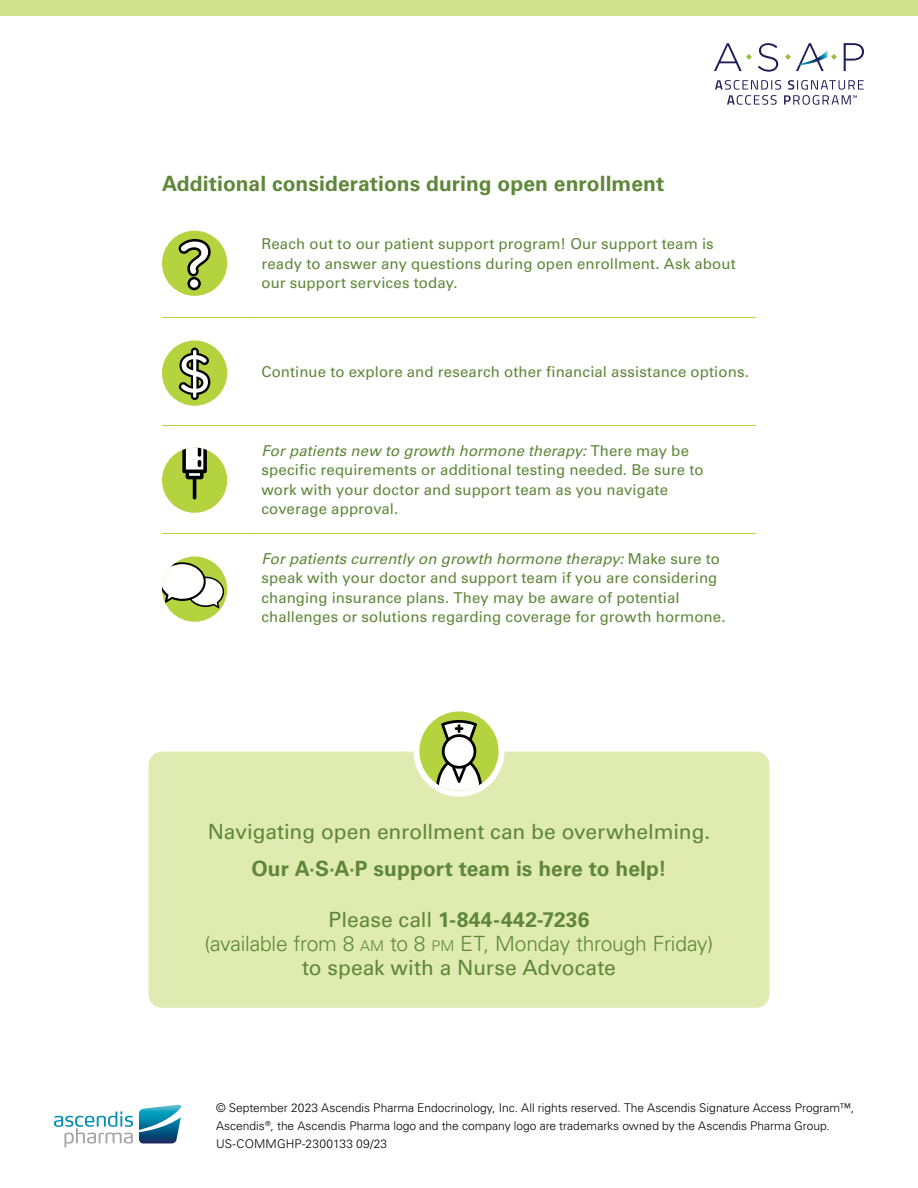
<style>
.page{position:relative;width:918px;height:1188px;background:#fff}
.page>*{position:absolute;margin:0;border:0;box-sizing:border-box;transform-origin:0 0}
.t1{font:300 21px/24px "Univers LT Std";letter-spacing:-.01em;color:#5f8739;text-align:center}
.t2{font:700 21px "Univers LT Std";letter-spacing:.005em;color:#5f8739}
.t3{font:21px "Univers LT Std";letter-spacing:-.005em;color:#5f8739}
.t4{font:15px/19.5px "Univers LT Std";letter-spacing:.005em;color:#5f8739}
.t5{font:300 12px/18px "Univers LT Std";color:#000}
.s1{font-style:italic}
.s2{font-weight:400}
.s3{font-weight:700}
.s4{font-size:14.7px}
</style>
<div class="page">
<svg style="left:758px;top:43px;width:20px;height:29px"></svg>
<svg style="left:844px;top:43px;width:20px;height:28px"></svg>
<svg style="left:785px;top:43px;width:52px;height:28px"></svg>
<svg style="left:714px;top:43px;width:38px;height:28px"></svg>
<svg style="left:715px;top:80px;width:149px;height:25px"></svg>
<div style="left:0;top:0;width:918px;height:16px;background:#d1e28e"></div>
<div style="left:148px;top:752px;width:622px;height:256px;background:#dfebb1;border-radius:14px"></div>
<svg style="left:54px;top:1111px;width:79px;height:36px"></svg>
<svg style="left:139px;top:1105px;width:43px;height:38px"></svg>
<div style="left:413px;top:706px;width:92px;height:91px;background:#fff;border-radius:50%"></div>
<svg style="left:419px;top:711px;width:80px;height:80px"></svg>
<hr style="left:162px;top:317px;width:93px;height:1px;background:#b5d33e">
<hr style="left:255px;top:317px;width:501px;height:1px;background:#b5d33e">
<hr style="left:162px;top:425px;width:93px;height:1px;background:#b5d33e">
<hr style="left:255px;top:425px;width:501px;height:1px;background:#b5d33e">
<hr style="left:162px;top:533px;width:93px;height:1px;background:#b5d33e">
<hr style="left:255px;top:533px;width:501px;height:1px;background:#b5d33e">
<svg style="left:162px;top:340px;width:65px;height:66px"></svg>
<svg style="left:162px;top:556px;width:65px;height:66px"></svg>
<svg style="left:162px;top:231px;width:65px;height:65px"></svg>
<svg style="left:162px;top:448px;width:65px;height:65px"></svg>
<h1 class="t2" style="left:162px;top:171px;width:504px">Additional considerations during open enrollment</h1>
<p class="t4" style="left:261px;top:234px;width:476px">Reach out to our patient support program! Our support team is ready to answer any questions during open enrollment. Ask about our support services today.</p>
<p class="t4" style="left:261px;top:362px;width:489px">Continue to explore and research other financial assistance options.</p>
<p class="t4" style="left:261px;top:441px;width:444px"><span class="s1">For patients new to growth hormone therapy:</span> There may be specific requirements or additional testing needed. Be sure to work with your doctor and support team as you navigate coverage approval.</p>
<p class="t4" style="left:261px;top:549px;width:466px"><span class="s1">For patients currently on growth hormone therapy:</span> Make sure to speak with your doctor and support team if you are considering changing insurance plans. They may be aware of potential challenges or solutions regarding coverage for growth hormone.</p>
<h1 class="t3" style="left:208px;top:819px;width:504px">Navigating open enrollment can be overwhelming.</h1>
<h1 class="t2" style="left:251px;top:856px;width:417px">Our A·S·A·P support team is here to help!</h1>
<h1 class="t1" style="left:205px;top:908px;width:510px"><span class="s2">Please call</span> <span class="s3">1-844-442-7236<br></span>(available from 8 <span class="s4">AM</span> to 8 <span class="s4">PM</span> ET, Monday through Friday) <span class="s2">to speak with a Nurse Advocate</span></h1>
<p class="t5" style="left:216px;top:1098px;width:640px">© September 2023 Ascendis Pharma Endocrinology, Inc. All rights reserved. The Ascendis Signature Access Program™,<br>Ascendis<sup>®</sup>, the Ascendis Pharma logo and the company logo are trademarks owned by the Ascendis Pharma Group.<br>US-COMMGHP-2300133 09/23</p>
</div>
